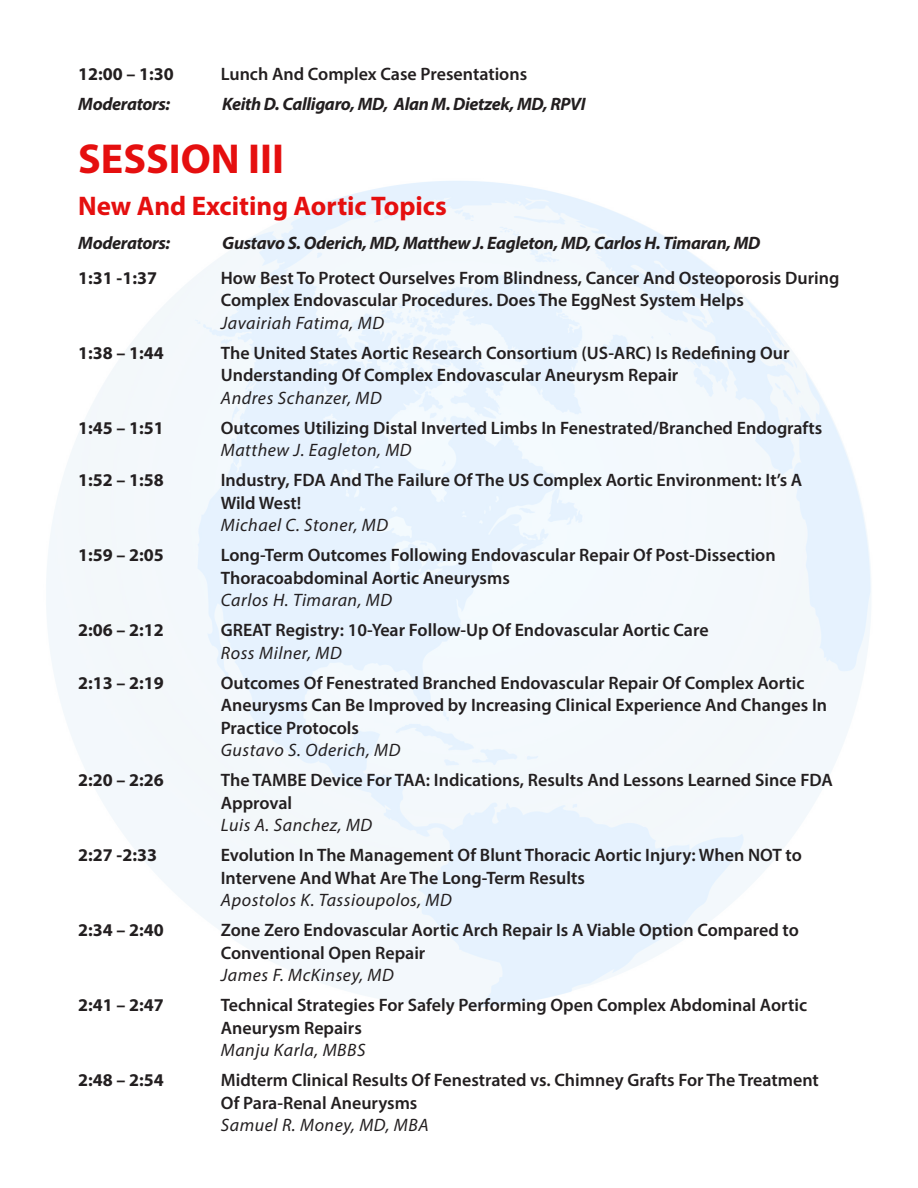
<style>
.page{position:relative;width:918px;height:1188px;background:#fff}
.page>*{position:absolute;margin:0;border:0;box-sizing:border-box;transform-origin:0 0}
.t1{font:700 42px "Myriad Pro";color:#e50f0f}
.t2{font:700 27px "Myriad Pro";color:#e50f0f}
.t3{font:600 18px/22.5px "Myriad Pro";color:#231f20}
.t4{font:italic 18px "Myriad Pro";letter-spacing:.03em;color:#231f20}
.t5{font:italic 700 18px "Myriad Pro";letter-spacing:-.02em;color:#231f20}
.t6{font:700 18px "Myriad Pro";color:#231f20}
</style>
<div class="page">
<img style="left:46px;top:181px;width:825px;height:826px">
<p class="t6" style="left:78px;top:63px;width:97px">12:00 – 1:30</p>
<p class="t3" style="left:221px;top:63px;width:308px">Lunch And Complex Case Presentations</p>
<p class="t5" style="left:78px;top:93px;width:94px">Moderators:</p>
<p class="t5" style="left:222px;top:93px;width:365px">Keith D. Calligaro, MD, Alan M. Dietzek, MD, RPVI</p>
<h1 class="t1" style="left:78px;top:131px;width:207px">SESSION III</h1>
<h2 class="t2" style="left:78px;top:188px;width:370px">New And Exciting Aortic Topics</h2>
<p class="t5" style="left:78px;top:232px;width:94px">Moderators:</p>
<p class="t5" style="left:222px;top:232px;width:540px">Gustavo S. Oderich, MD, Matthew J. Eagleton, MD, Carlos H. Timaran, MD</p>
<p class="t6" style="left:78px;top:266px;width:80px">1:31 -1:37</p>
<p class="t3" style="left:221px;top:266px;width:620px">How Best To Protect Ourselves From Blindness, Cancer And Osteoporosis During<br>Complex Endovascular Procedures. Does The EggNest System Helps</p>
<p class="t4" style="left:221px;top:312px;width:165px">Javairiah Fatima, MD</p>
<p class="t6" style="left:78px;top:341px;width:87px">1:38 – 1:44</p>
<p class="t3" style="left:221px;top:341px;width:570px">The United States Aortic Research Consortium (US-ARC) Is Redefining Our<br>Understanding Of Complex Endovascular Aneurysm Repair</p>
<p class="t4" style="left:221px;top:387px;width:163px">Andres Schanzer, MD</p>
<p class="t6" style="left:78px;top:416px;width:87px">1:45 – 1:51</p>
<p class="t3" style="left:221px;top:416px;width:603px">Outcomes Utilizing Distal Inverted Limbs In Fenestrated/Branched Endografts</p>
<p class="t4" style="left:221px;top:439px;width:192px">Matthew J. Eagleton, MD</p>
<p class="t6" style="left:78px;top:469px;width:87px">1:52 – 1:58</p>
<p class="t3" style="left:221px;top:469px;width:583px">Industry, FDA And The Failure Of The US Complex Aortic Environment: It’s A<br>Wild West!</p>
<p class="t4" style="left:221px;top:514px;width:169px">Michael C. Stoner, MD</p>
<p class="t6" style="left:78px;top:544px;width:87px">1:59 – 2:05</p>
<p class="t3" style="left:221px;top:544px;width:556px">Long-Term Outcomes Following Endovascular Repair Of Post-Dissection<br>Thoracoabdominal Aortic Aneurysms</p>
<p class="t4" style="left:221px;top:589px;width:173px">Carlos H. Timaran, MD</p>
<p class="t6" style="left:78px;top:619px;width:87px">2:06 – 2:12</p>
<p class="t3" style="left:221px;top:619px;width:489px">GREAT Registry: 10-Year Follow-Up Of Endovascular Aortic Care</p>
<p class="t4" style="left:221px;top:642px;width:123px">Ross Milner, MD</p>
<p class="t6" style="left:78px;top:671px;width:87px">2:13 – 2:19</p>
<p class="t3" style="left:221px;top:671px;width:608px">Outcomes Of Fenestrated Branched Endovascular Repair Of Complex Aortic<br>Aneurysms Can Be Improved by Increasing Clinical Experience And Changes In<br>Practice Protocols</p>
<p class="t4" style="left:221px;top:739px;width:181px">Gustavo S. Oderich, MD</p>
<p class="t6" style="left:78px;top:769px;width:87px">2:20 – 2:26</p>
<p class="t3" style="left:221px;top:769px;width:614px">The TAMBE Device For TAA: Indications, Results And Lessons Learned Since FDA<br>Approval</p>
<p class="t4" style="left:221px;top:814px;width:153px">Luis A. Sanchez, MD</p>
<p class="t6" style="left:78px;top:844px;width:80px">2:27 -2:33</p>
<p class="t3" style="left:221px;top:844px;width:583px">Evolution In The Management Of Blunt Thoracic Aortic Injury: When NOT to<br>Intervene And What Are The Long-Term Results</p>
<p class="t4" style="left:221px;top:889px;width:232px">Apostolos K. Tassioupolos, MD</p>
<p class="t6" style="left:78px;top:919px;width:87px">2:34 – 2:40</p>
<p class="t3" style="left:221px;top:919px;width:580px">Zone Zero Endovascular Aortic Arch Repair Is A Viable Option Compared to<br>Conventional Open Repair</p>
<p class="t4" style="left:221px;top:964px;width:175px">James F. McKinsey, MD</p>
<p class="t6" style="left:78px;top:994px;width:87px">2:41 – 2:47</p>
<p class="t3" style="left:221px;top:994px;width:588px">Technical Strategies For Safely Performing Open Complex Abdominal Aortic<br>Aneurysm Repairs</p>
<p class="t4" style="left:221px;top:1039px;width:146px">Manju Karla, MBBS</p>
<p class="t6" style="left:78px;top:1069px;width:87px">2:48 – 2:54</p>
<p class="t3" style="left:221px;top:1069px;width:600px">Midterm Clinical Results Of Fenestrated vs. Chimney Grafts For The Treatment<br>Of Para-Renal Aneurysms</p>
<p class="t4" style="left:221px;top:1114px;width:209px">Samuel R. Money, MD, MBA</p>
</div>
